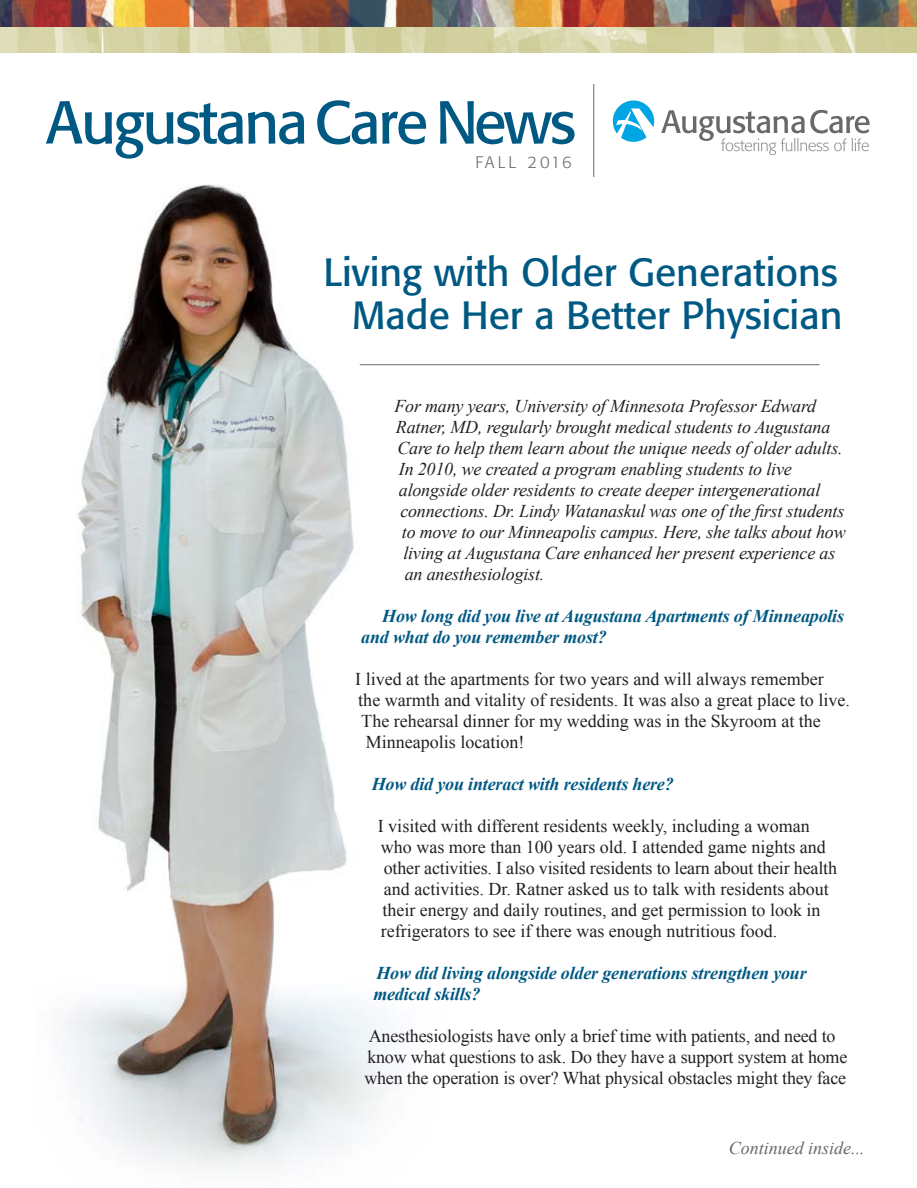
<style>
.page{position:relative;width:917px;height:1188px;background:#fff}
.page>*{position:absolute;margin:0;border:0;box-sizing:border-box;transform-origin:0 0}
.t1{font:60px "Formata";letter-spacing:-.04em;color:#005983}
.t2{font:39px/43.5px "Formata";color:#005983;text-align:right}
.t3{font:18px/21px "Times New Roman";color:#231f20}
.t4{font:italic 18px "Times New Roman";letter-spacing:-.01em;color:#231f20}
.t5{font:italic 700 18px/21px "Times New Roman";letter-spacing:-.01em;color:#005983}
.t6{font:italic 18px "Times New Roman";color:#69696c}
.t7{font:300 16.5px "Formata";letter-spacing:.16em;color:#69696c}
</style>
<div class="page">
<img style="left:65px;top:184px;width:397px;height:989px">
<img style="left:0;top:27px;width:917px;height:25px">
<svg style="left:661px;top:110px;width:208px;height:45px"></svg>
<svg style="left:613px;top:101px;width:41px;height:41px"></svg>
<img style="left:0;top:0;width:917px;height:27px">
<hr style="left:593px;top:84px;width:1px;height:93px;background:#69696c">
<hr style="left:360px;top:364px;width:459px;height:1px;background:#69696c">
<p class="t1" style="left:46px;top:86px;width:531px">Augustana Care News</p>
<p class="t7" style="left:475px;top:153px;width:98px">FALL 2016</p>
<p class="t2" style="left:323px;top:250px;width:520px">Living with Older Generations<br>Made Her a Better Physician</p>
<p class="t4" style="left:394px;top:394px;width:423px">For many years, University of Minnesota Professor Edward</p>
<p class="t4" style="left:396px;top:415px;width:436px">Ratner, MD, regularly brought medical students to Augustana</p>
<p class="t4" style="left:397px;top:436px;width:447px">Care to help them learn about the unique needs of older adults.</p>
<p class="t4" style="left:399px;top:457px;width:394px">In 2010, we created a program enabling students to live</p>
<p class="t4" style="left:399px;top:478px;width:423px">alongside older residents to create deeper intergenerational</p>
<p class="t4" style="left:400px;top:499px;width:445px">connections. Dr. Lindy Watanaskul was one of the first students</p>
<p class="t4" style="left:402px;top:520px;width:445px">to move to our Minneapolis campus. Here, she talks about how</p>
<p class="t4" style="left:403px;top:541px;width:433px">living at Augustana Care enhanced her present experience as</p>
<p class="t4" style="left:405px;top:562px;width:141px">an anesthesiologist.</p>
<p class="t5" style="left:361px;top:605px;width:484px;text-indent:21px">How long did you live at Augustana Apartments of Minneapolis and what do you remember most?</p>
<p class="t3" style="left:355px;top:668px;width:470px">I lived at the apartments for two years and will always remember</p>
<p class="t3" style="left:358px;top:689px;width:493px">the warmth and vitality of residents. It was also a great place to live.</p>
<p class="t3" style="left:361px;top:710px;width:461px">The rehearsal dinner for my wedding was in the Skyroom at the</p>
<p class="t3" style="left:366px;top:731px;width:160px">Minneapolis location!</p>
<p class="t5" style="left:372px;top:773px;width:303px">How did you interact with residents here?</p>
<p class="t3" style="left:378px;top:815px;width:461px">I visited with different residents weekly, including a woman who was more than 100 years old. I attended game nights and other activities. I also visited residents to learn about their health and activities. Dr. Ratner asked us to talk with residents about their energy and daily routines, and get permission to look in refrigerators to see if there was enough nutritious food.</p>
<p class="t5" style="left:373px;top:962px;width:435px">How did living alongside older generations strengthen your medical skills?</p>
<p class="t3" style="left:364px;top:1025px;width:484px">Anesthesiologists have only a brief time with patients, and need to know what questions to ask. Do they have a support system at home when the operation is over? What physical obstacles might they face</p>
<p class="t6" style="left:728px;top:1136px;width:138px">Continued inside...</p>
</div>
